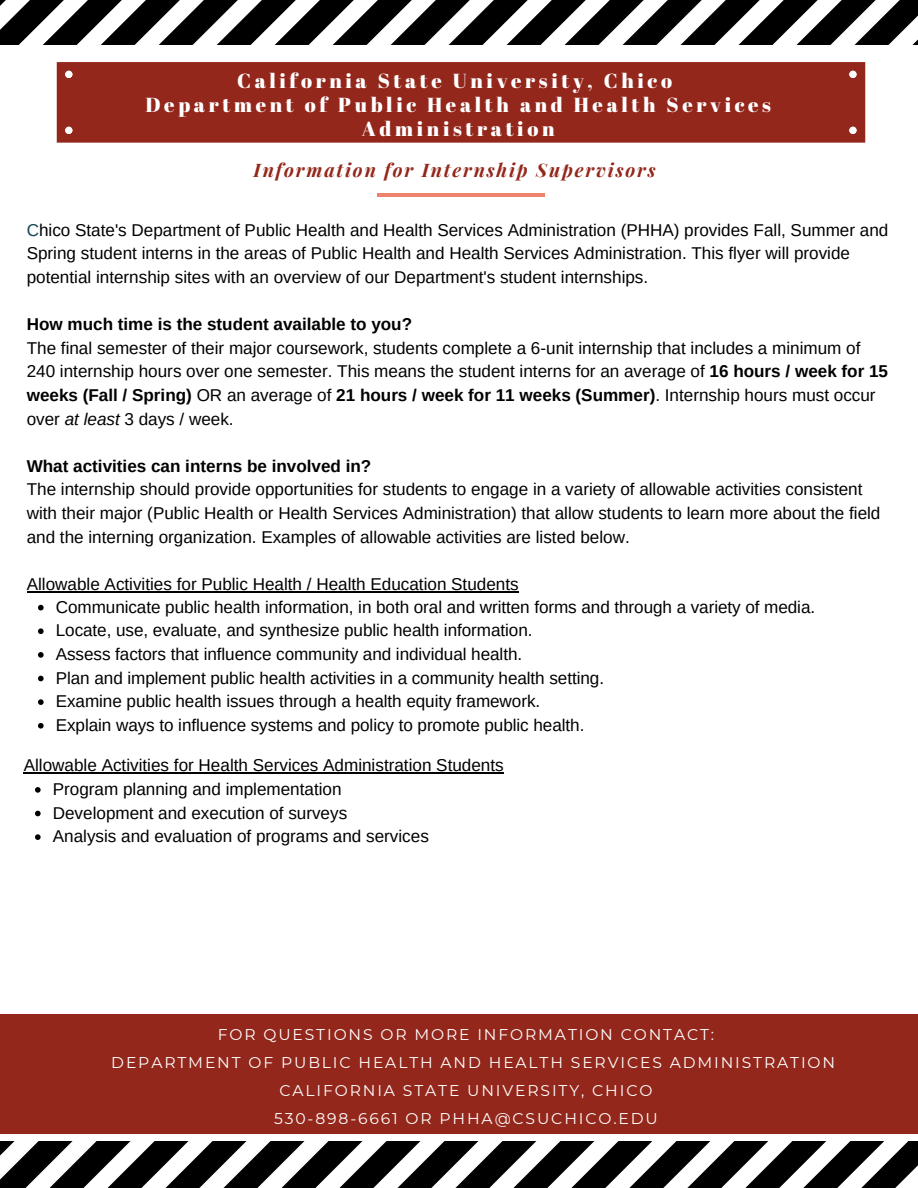
<style>
.page{position:relative;width:918px;height:1188px;background:#fff}
.page>*{position:absolute;margin:0;border:0;box-sizing:border-box;transform-origin:0 0}
.t1{font:20.25px/23.7px "Abril Fatface";letter-spacing:.18em;color:#fff;text-align:center}
.t2{font:italic 700 18.75px "Playfair Display";letter-spacing:.1em;color:#94271b}
.t3{font:17.1px/23.7px "Arimo";color:#000}
.t4{font:17.1px/23.7px "Arimo";letter-spacing:-.005em;color:#000}
.t5{font:700 17.1px "Arimo";color:#000}
.t6{font:15.6px "Montserrat";letter-spacing:.12em;color:#fff}
.s1{color:#134853}
.s2{font-weight:700}
.s3{font-style:italic}
</style>
<div class="page">
<hr style="left:377px;top:193px;width:168px;height:4px;background:#ee826d">
<div style="left:57px;top:62px;width:808px;height:81px;background:#94271b"></div>
<div style="left:65px;top:71px;width:7px;height:7px;background:#fff;border-radius:50%"></div>
<div style="left:849px;top:71px;width:8px;height:7px;background:#fff;border-radius:50%"></div>
<div style="left:849px;top:127px;width:8px;height:7px;background:#fff;border-radius:50%"></div>
<div style="left:65px;top:127px;width:7px;height:7px;background:#fff;border-radius:50%"></div>
<svg style="left:0;top:1141px;width:918px;height:47px"></svg>
<div style="left:0;top:1014px;width:918px;height:120px;background:#94271b"></div>
<svg style="left:0;top:0;width:918px;height:45px"></svg>
<svg style="left:38px;top:605px;width:6px;height:5px"></svg>
<svg style="left:38px;top:628px;width:6px;height:6px"></svg>
<svg style="left:38px;top:652px;width:6px;height:6px"></svg>
<svg style="left:38px;top:676px;width:6px;height:5px"></svg>
<svg style="left:38px;top:699px;width:6px;height:6px"></svg>
<svg style="left:38px;top:723px;width:6px;height:6px"></svg>
<svg style="left:35px;top:787px;width:6px;height:6px"></svg>
<svg style="left:35px;top:811px;width:6px;height:5px"></svg>
<svg style="left:35px;top:834px;width:6px;height:6px"></svg>
<hr style="left:24px;top:772px;width:480px;height:2px;background:#000">
<hr style="left:27px;top:591px;width:492px;height:1px;background:#000">
<p class="t1" style="left:145px;top:69px;width:627px">California State University, Chico<br>Department of Public Health and Health Services<br>Administration</p>
<p class="t2" style="left:254px;top:157px;width:404px">Information for Internship Supervisors</p>
<p class="t3" style="left:27px;top:218px;width:863px"><span class="s1">C</span>hico State's Department of Public Health and Health Services Administration (PHHA) provides Fall, Summer and<br>Spring student interns in the areas of Public Health and Health Services Administration. This flyer will provide potential internship sites with an overview of our Department's student internships.</p>
<p class="t5" style="left:27px;top:315px;width:387px">How much time is the student available to you?</p>
<p class="t3" style="left:27px;top:336px;width:863px">The final semester of their major coursework, students complete a 6-unit internship that includes a minimum of 240 internship hours over one semester. This means the student interns for an average of <span class="s2">16 hours / week for 15 weeks (Fall / Spring)</span> OR an average of <span class="s2">21 hours / week for 11 weeks (Summer)</span>. Internship hours must occur over <span class="s3">at least</span> 3 days / week.</p>
<p class="t5" style="left:27px;top:456px;width:346px">What activities can interns be involved in?</p>
<p class="t3" style="left:27px;top:478px;width:855px">The internship should provide opportunities for students to engage in a variety of allowable activities consistent with their major (Public Health or Health Services Administration) that allow students to learn more about the field and the interning organization. Examples of allowable activities are listed below.</p>
<p class="t3" style="left:27px;top:572px;width:493px">Allowable Activities for Public Health / Health Education Students</p>
<p class="t4" style="left:56px;top:595px;width:761px">Communicate public health information, in both oral and written forms and through a variety of media.<br>Locate, use, evaluate, and synthesize public health information.<br>Assess factors that influence community and individual health.<br>Plan and implement public health activities in a community health setting.<br>Examine public health issues through a health equity framework.<br>Explain ways to influence systems and policy to promote public health.</p>
<p class="t3" style="left:24px;top:754px;width:482px">Allowable Activities for Health Services Administration Students</p>
<p class="t3" style="left:53px;top:777px;width:378px">Program planning and implementation<br>Development and execution of surveys<br>Analysis and evaluation of programs and services</p>
<p class="t6" style="left:218px;top:1025px;width:498px">FOR QUESTIONS OR MORE INFORMATION CONTACT:</p>
<p class="t6" style="left:111px;top:1053px;width:725px">DEPARTMENT OF PUBLIC HEALTH AND HEALTH SERVICES ADMINISTRATION</p>
<p class="t6" style="left:280px;top:1081px;width:374px">CALIFORNIA STATE UNIVERSITY, CHICO</p>
<p class="t6" style="left:274px;top:1109px;width:385px">530-898-6661 OR PHHA@CSUCHICO.EDU</p>
</div>
